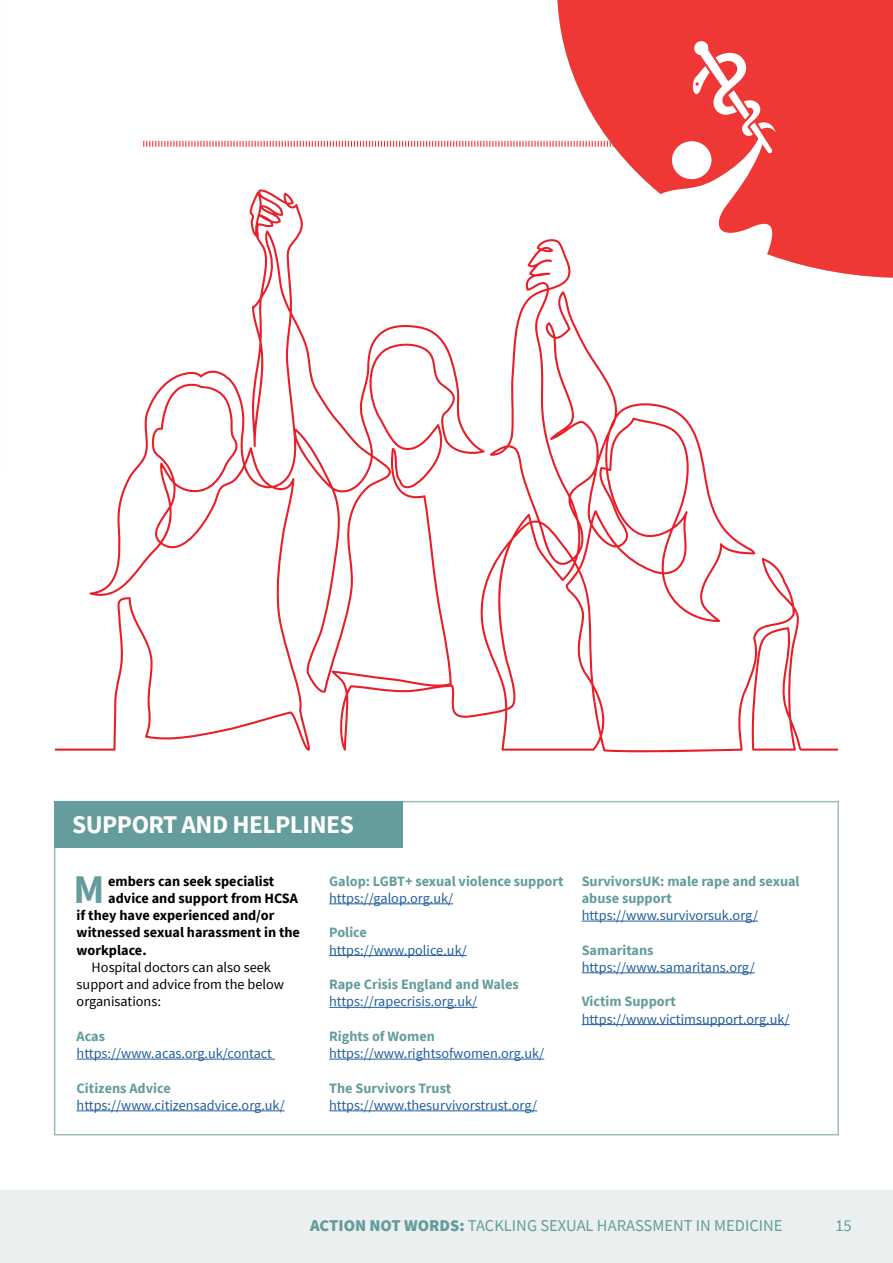
<style>
.page{position:relative;width:893px;height:1263px;background:#fff}
.page>*{position:absolute;margin:0;border:0;box-sizing:border-box;transform-origin:0 0}
.t1{font:700 40.65px "Source Sans Pro";color:#659c9c}
.t2{font:700 25.5px "Source Sans Pro";letter-spacing:-.02em;color:#fff}
.t3{font:16.5px "Source Sans Pro";color:#659c9c}
.t4{font:14.25px "Source Sans Pro";color:#215e9e}
.t5{font:700 14.25px/17.2px "Source Sans Pro";color:#659c9c}
.t6{font:700 14.25px "Source Sans Pro";color:#000}
.t7{font:14.25px/17.2px "Source Sans Pro";color:#000}
.s1{font-weight:900}
</style>
<div class="page">
<div style="left:0;top:1191px;width:893px;height:72px;background:#ebefef"></div>
<div style="left:557px;top:0;width:336px;height:41px;background:#ef3836"></div>
<svg style="left:55px;top:298px;width:783px;height:454px"></svg>
<hr style="left:77px;top:1059px;width:198px;height:1px;background:#215e9e">
<hr style="left:77px;top:1110px;width:208px;height:1px;background:#215e9e">
<hr style="left:329px;top:903px;width:124px;height:1px;background:#215e9e">
<hr style="left:329px;top:955px;width:138px;height:1px;background:#215e9e">
<hr style="left:329px;top:1007px;width:148px;height:1px;background:#215e9e">
<hr style="left:329px;top:1059px;width:215px;height:1px;background:#215e9e">
<hr style="left:329px;top:1110px;width:208px;height:1px;background:#215e9e">
<hr style="left:582px;top:921px;width:176px;height:1px;background:#215e9e">
<hr style="left:582px;top:972px;width:173px;height:1px;background:#215e9e">
<hr style="left:582px;top:1024px;width:208px;height:1px;background:#215e9e">
<div style="left:54px;top:801px;width:785px;height:334px;border:2px solid #9fbcbd"></div>
<div style="left:54px;top:801px;width:348px;height:47px;background:#659c9c"></div>
<svg style="left:143px;top:41px;width:750px;height:257px"></svg>
<h2 class="t2" style="left:72px;top:807px;width:283px">SUPPORT AND HELPLINES</h2>
<h1 class="t1" style="left:74px;top:862px;width:33px">M</h1>
<p class="t6" style="left:108px;top:871px;width:168px">embers can seek specialist</p>
<p class="t6" style="left:108px;top:888px;width:191px">advice and support from HCSA</p>
<p class="t6" style="left:77px;top:906px;width:199px">if they have experienced and/or</p>
<p class="t6" style="left:77px;top:923px;width:225px">witnessed sexual harassment in the</p>
<p class="t6" style="left:77px;top:940px;width:71px">workplace.</p>
<p class="t7" style="left:77px;top:958px;width:209px;text-indent:15px">Hospital doctors can also seek support and advice from the below organisations:</p>
<p class="t5" style="left:77px;top:1027px;width:30px">Acas</p>
<p class="t4" style="left:77px;top:1044px;width:197px">https://www.acas.org.uk/contact</p>
<p class="t5" style="left:77px;top:1079px;width:96px">Citizens Advice</p>
<p class="t4" style="left:77px;top:1096px;width:210px">https://www.citizensadvice.org.uk/</p>
<p class="t5" style="left:329px;top:872px;width:236px">Galop: LGBT+ sexual violence support</p>
<p class="t4" style="left:329px;top:889px;width:126px">https://galop.org.uk/</p>
<p class="t5" style="left:329px;top:924px;width:39px">Police</p>
<p class="t4" style="left:329px;top:941px;width:139px">https://www.police.uk/</p>
<p class="t5" style="left:329px;top:975px;width:191px">Rape Crisis England and Wales</p>
<p class="t4" style="left:329px;top:992px;width:150px">https://rapecrisis.org.uk/</p>
<p class="t5" style="left:329px;top:1027px;width:107px">Rights of Women</p>
<p class="t4" style="left:329px;top:1044px;width:217px">https://www.rightsofwomen.org.uk/</p>
<p class="t5" style="left:329px;top:1079px;width:124px">The Survivors Trust</p>
<p class="t4" style="left:329px;top:1096px;width:210px">https://www.thesurvivorstrust.org/</p>
<p class="t5" style="left:582px;top:872px;width:219px">SurvivorsUK: male rape and sexual abuse support</p>
<p class="t4" style="left:582px;top:906px;width:178px">https://www.survivorsuk.org/</p>
<p class="t5" style="left:582px;top:941px;width:73px">Samaritans</p>
<p class="t4" style="left:582px;top:958px;width:174px">https://www.samaritans.org/</p>
<p class="t5" style="left:582px;top:993px;width:96px">Victim Support</p>
<p class="t4" style="left:582px;top:1010px;width:209px">https://www.victimsupport.org.uk/</p>
<p class="t3" style="left:310px;top:1214px;width:474px"><span class="s1">ACTION NOT WORDS:</span> TACKLING SEXUAL HARASSMENT IN MEDICINE</p>
<p class="t3" style="left:835px;top:1214px;width:18px">15</p>
</div>
